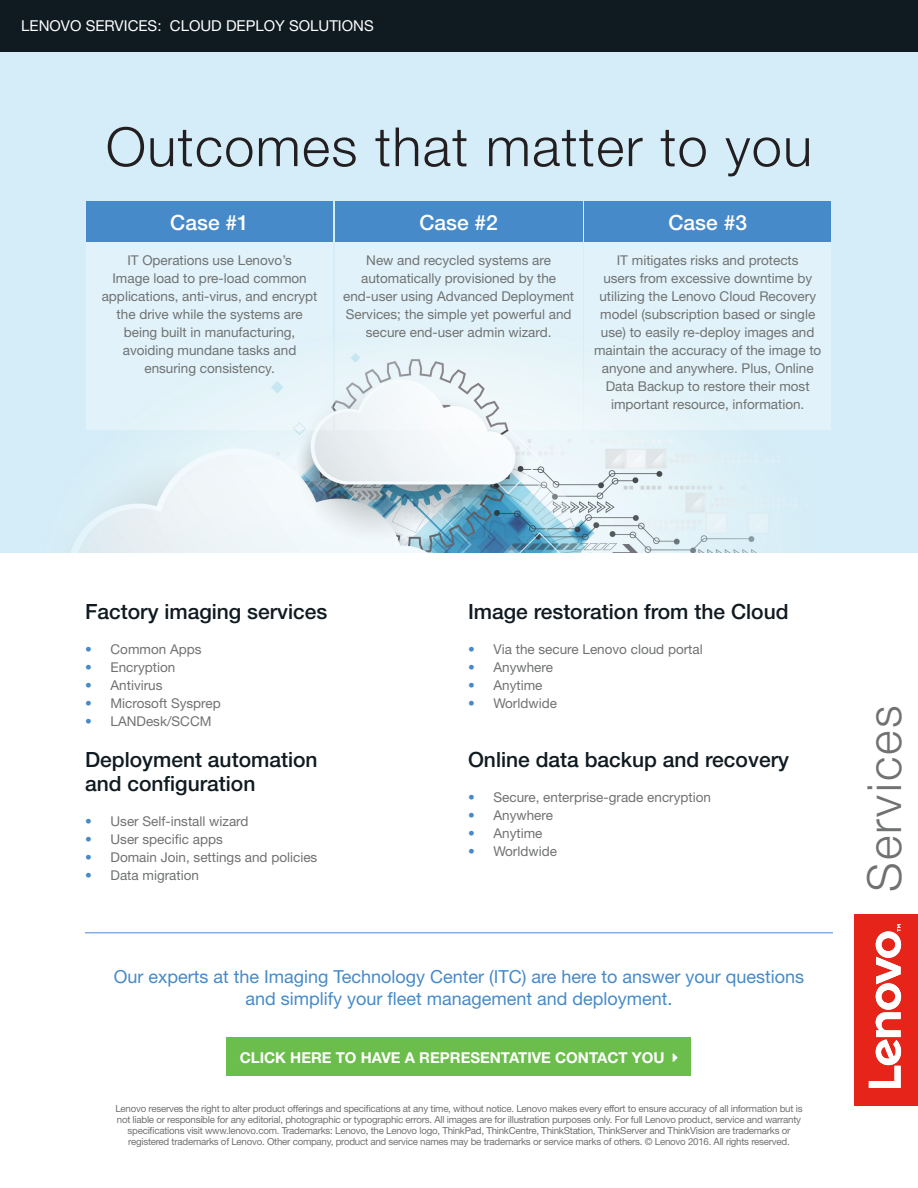
<style>
.page{position:relative;width:918px;height:1188px;background:#fff}
.page>*{position:absolute;margin:0;border:0;box-sizing:border-box;transform-origin:0 0}
.t1{font:300 54px "Helvetica Neue LT Std";letter-spacing:.025em;color:#231f20}
.t2{font:300 46.95px "Helvetica Neue LT Std";letter-spacing:.05em;color:#707271}
.t3{font:500 21px/24px "Helvetica Neue LT Std";color:#101a21}
.t4{font:500 21px "Helvetica Neue LT Std";color:#fff}
.t5{font:18px/22.5px "Helvetica Neue LT Std";color:#468ac9;text-align:center}
.t6{font:700 15px "Helvetica Neue LT Std";color:#fff}
.t7{font:15px "Helvetica Neue LT Std";color:#fff}
.t8{font:13.5px/18px "Helvetica Neue LT Std";color:#707271;text-align:center}
.t9{font:9.75px/11.2px "Helvetica Neue LT Std";letter-spacing:-.025em;color:#707271;text-align:center}
.s1{color:#468ac9}
</style>
<div class="page">
<img style="left:0;top:51px;width:918px;height:502px">
<hr style="left:85px;top:932px;width:748px;height:1px;background:#468ac9">
<div style="left:854px;top:914px;width:64px;height:192px;background:#e72419"></div>
<svg style="left:869px;top:924px;width:32px;height:164px"></svg>
<div style="left:86px;top:223px;width:247px;height:207px;background:#e1f2fa"></div>
<svg style="left:335px;top:242px;width:247px;height:188px;fill:#e1f2fa"></svg>
<div style="left:585px;top:223px;width:246px;height:207px;background:#e1f2fa"></div>
<div style="left:227px;top:1037px;width:464px;height:38px;background:#6cbe4c"></div>
<div style="left:0;top:0;width:918px;height:51px;background:#101a21"></div>
<div style="left:86px;top:201px;width:247px;height:41px;background:#468ac9"></div>
<div style="left:335px;top:201px;width:247px;height:41px;background:#468ac9"></div>
<div style="left:585px;top:201px;width:246px;height:41px;background:#468ac9"></div>
<p class="t7" style="left:21px;top:17px;width:354px">LENOVO SERVICES: CLOUD DEPLOY SOLUTIONS</p>
<h1 class="t1" style="left:106px;top:114px;width:708px">Outcomes that matter to you</h1>
<h3 class="t4" style="left:170px;top:210px;width:80px">Case #1</h3>
<p class="t8" style="left:102px;top:251px;width:217px">IT Operations use Lenovo’s<br>Image load to pre-load common applications, anti-virus, and encrypt the drive while the systems are being built in manufacturing, avoiding mundane tasks and ensuring consistency.</p>
<h3 class="t4" style="left:419px;top:210px;width:80px">Case #2</h3>
<p class="t8" style="left:343px;top:251px;width:233px">New and recycled systems are automatically provisioned by the end-user using Advanced Deployment Services; the simple yet powerful and secure end-user admin wizard.</p>
<h3 class="t4" style="left:668px;top:210px;width:80px">Case #3</h3>
<p class="t8" style="left:594px;top:251px;width:229px">IT mitigates risks and protects<br>users from excessive downtime by utilizing the Lenovo Cloud Recovery model (subscription based or single use) to easily re-deploy images and maintain the accuracy of the image to anyone and anywhere. Plus, Online Data Backup to restore their most important resource, information.</p>
<h3 class="t3" style="left:85px;top:600px;width:244px">Factory imaging services</h3>
<p class="t8" style="left:85px;top:640px;width:118px"><span class="s1">•</span> Common Apps</p>
<p class="t8" style="left:85px;top:658px;width:92px"><span class="s1">•</span> Encryption</p>
<p class="t8" style="left:85px;top:676px;width:79px"><span class="s1">•</span> Antivirus</p>
<p class="t8" style="left:85px;top:694px;width:137px"><span class="s1">•</span> Microsoft Sysprep</p>
<p class="t8" style="left:85px;top:712px;width:128px"><span class="s1">•</span> LANDesk/SCCM</p>
<h3 class="t3" style="left:85px;top:748px;width:234px">Deployment automation and configuration</h3>
<p class="t8" style="left:85px;top:812px;width:165px"><span class="s1">•</span> User Self-install wizard</p>
<p class="t8" style="left:85px;top:830px;width:139px"><span class="s1">•</span> User specific apps</p>
<p class="t8" style="left:85px;top:848px;width:234px"><span class="s1">•</span> Domain Join, settings and policies</p>
<p class="t8" style="left:85px;top:866px;width:116px"><span class="s1">•</span> Data migration</p>
<h3 class="t3" style="left:468px;top:600px;width:322px">Image restoration from the Cloud</h3>
<p class="t8" style="left:468px;top:640px;width:236px"><span class="s1">•</span> Via the secure Lenovo cloud portal</p>
<p class="t8" style="left:468px;top:658px;width:87px"><span class="s1">•</span> Anywhere</p>
<p class="t8" style="left:468px;top:676px;width:76px"><span class="s1">•</span> Anytime</p>
<p class="t8" style="left:468px;top:694px;width:90px"><span class="s1">•</span> Worldwide</p>
<h3 class="t3" style="left:468px;top:748px;width:322px">Online data backup and recovery</h3>
<p class="t8" style="left:468px;top:788px;width:245px"><span class="s1">•</span> Secure, enterprise-grade encryption</p>
<p class="t8" style="left:468px;top:806px;width:87px"><span class="s1">•</span> Anywhere</p>
<p class="t8" style="left:468px;top:824px;width:76px"><span class="s1">•</span> Anytime</p>
<p class="t8" style="left:468px;top:842px;width:90px"><span class="s1">•</span> Worldwide</p>
<h3 class="t5" style="left:114px;top:965px;width:692px">Our experts at the Imaging Technology Center (ITC) are here to answer your questions and simplify your fleet management and deployment.</h3>
<p class="t6" style="left:240px;top:1048px;width:426px">CLICK HERE TO HAVE A REPRESENTATIVE CONTACT YOU</p>
<p class="t9" style="left:115px;top:1103px;width:689px">Lenovo reserves the right to alter product offerings and specifications at any time, without notice. Lenovo makes every effort to ensure accuracy of all information but is not liable or responsible for any editorial, photographic or typographic errors. All images are for illustration purposes only. For full Lenovo product, service and warranty specifications visit www.lenovo.com. Trademarks: Lenovo, the Lenovo logo, ThinkPad, ThinkCentre, ThinkStation, ThinkServer and ThinkVision are trademarks or registered trademarks of Lenovo. Other company, product and service names may be trademarks or service marks of others. © Lenovo 2016. All rights reserved.</p>
<h2 class="t2" style="left:856px;top:892px;width:189px;rotate:-90deg">Services</h2>
</div>
